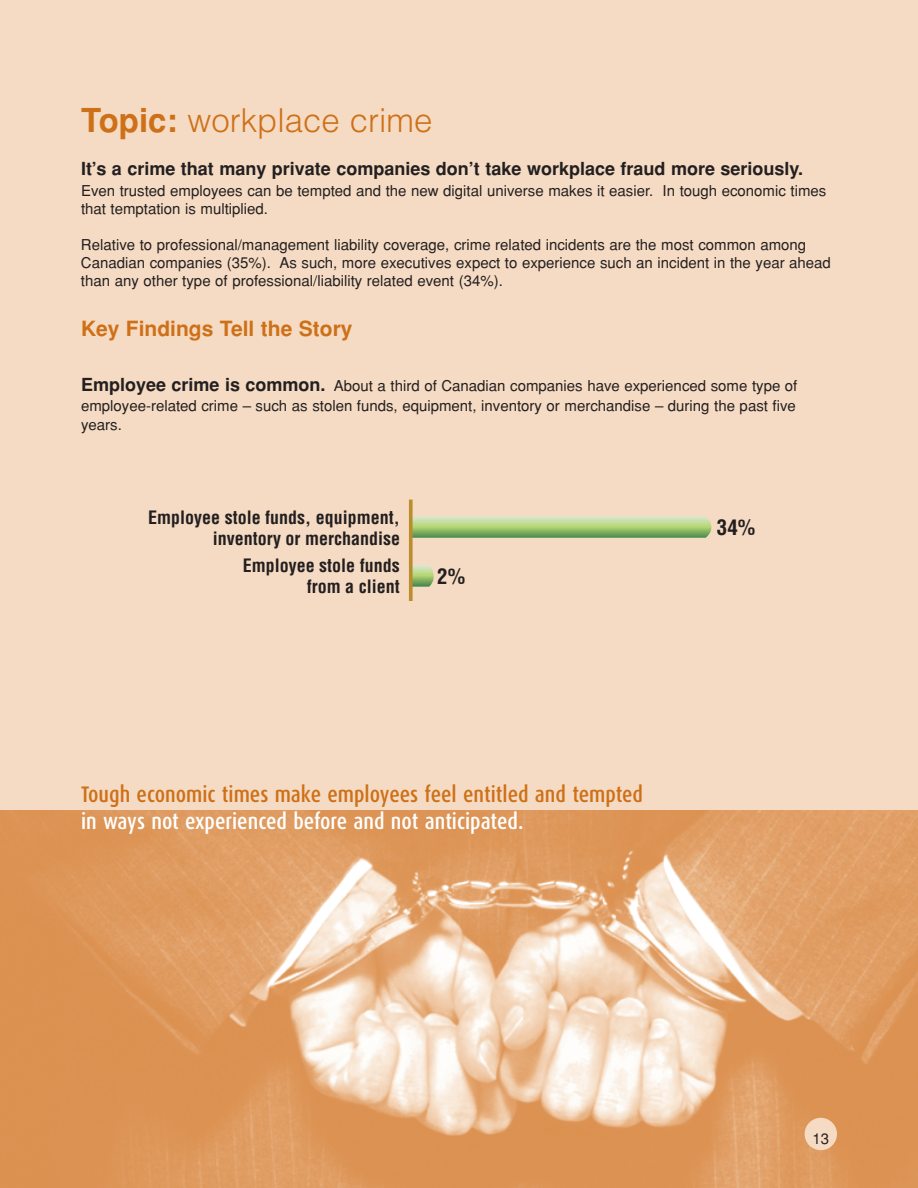
<style>
.page{position:relative;width:918px;height:1188px;background:#f5dbc3}
.page>*{position:absolute;margin:0;border:0;box-sizing:border-box;transform-origin:0 0}
.t1{font:300 33px "Helvetica";color:#ce7018}
.t2{font:500 22.5px "Dax Condensed";color:#ce7018}
.t3{font:500 22.5px "Dax Condensed";color:#fff}
.t4{font:700 21px "Helvetica";color:#ce7018}
.t5{font:700 condensed 21px "Helvetica";color:#231f20}
.t6{font:700 condensed 18px/21.6px "Helvetica";color:#231f20;text-align:right}
.t7{font:700 18px "Helvetica";color:#231f20}
.t8{font:15px/18px "Helvetica";color:#231f20}
.s1{font-weight:700}
.s2{font-weight:700;font-size:18px}
</style>
<div class="page">
<svg style="left:412px;top:565px;width:22px;height:22px"></svg>
<svg style="left:412px;top:516px;width:300px;height:22px;background:#a4c682"></svg>
<hr style="left:410px;top:500px;width:2px;height:101px;background:#ba8d2e">
<img style="left:0;top:810px;width:918px;height:378px">
<div style="left:805px;top:1118px;width:32px;height:32px;background:#f5dbc3;border-radius:50%"></div>
<h1 class="t1" style="left:81px;top:101px;width:353px"><span class="s1">Topic:</span> workplace crime</h1>
<p class="t7" style="left:81px;top:158px;width:724px">It’s a crime that many private companies don’t take workplace fraud more seriously.</p>
<p class="t8" style="left:81px;top:182px;width:747px">Even trusted employees can be tempted and the new digital universe makes it easier. In tough economic times that temptation is multiplied.</p>
<p class="t8" style="left:81px;top:236px;width:751px">Relative to professional/management liability coverage, crime related incidents are the most common among<br>Canadian companies (35%). As such, more executives expect to experience such an incident in the year ahead than any other type of professional/liability related event (34%).</p>
<h3 class="t4" style="left:81px;top:316px;width:273px">Key Findings Tell the Story</h3>
<p class="t8" style="left:81px;top:376px;width:718px;line-height:19.5px;text-align:justify"><span class="s2">Employee crime is common.</span> About a third of Canadian companies have experienced some type of employee-related crime – such as stolen funds, equipment, inventory or merchandise – during the past five years.</p>
<p class="t6" style="left:148px;top:507px;width:253px">Employee stole funds, equipment, inventory or merchandise</p>
<p class="t6" style="left:243px;top:555px;width:158px">Employee stole funds from a client</p>
<h3 class="t5" style="left:437px;top:564px;width:29px">2%</h3>
<h3 class="t5" style="left:717px;top:516px;width:40px">34%</h3>
<h2 class="t2" style="left:81px;top:785px;width:564px">Tough economic times make employees feel entitled and tempted</h2>
<h2 class="t3" style="left:81px;top:812px;width:444px">in ways not experienced before and not anticipated.</h2>
<p class="t8" style="left:812px;top:1130px;width:18px">13</p>
</div>
